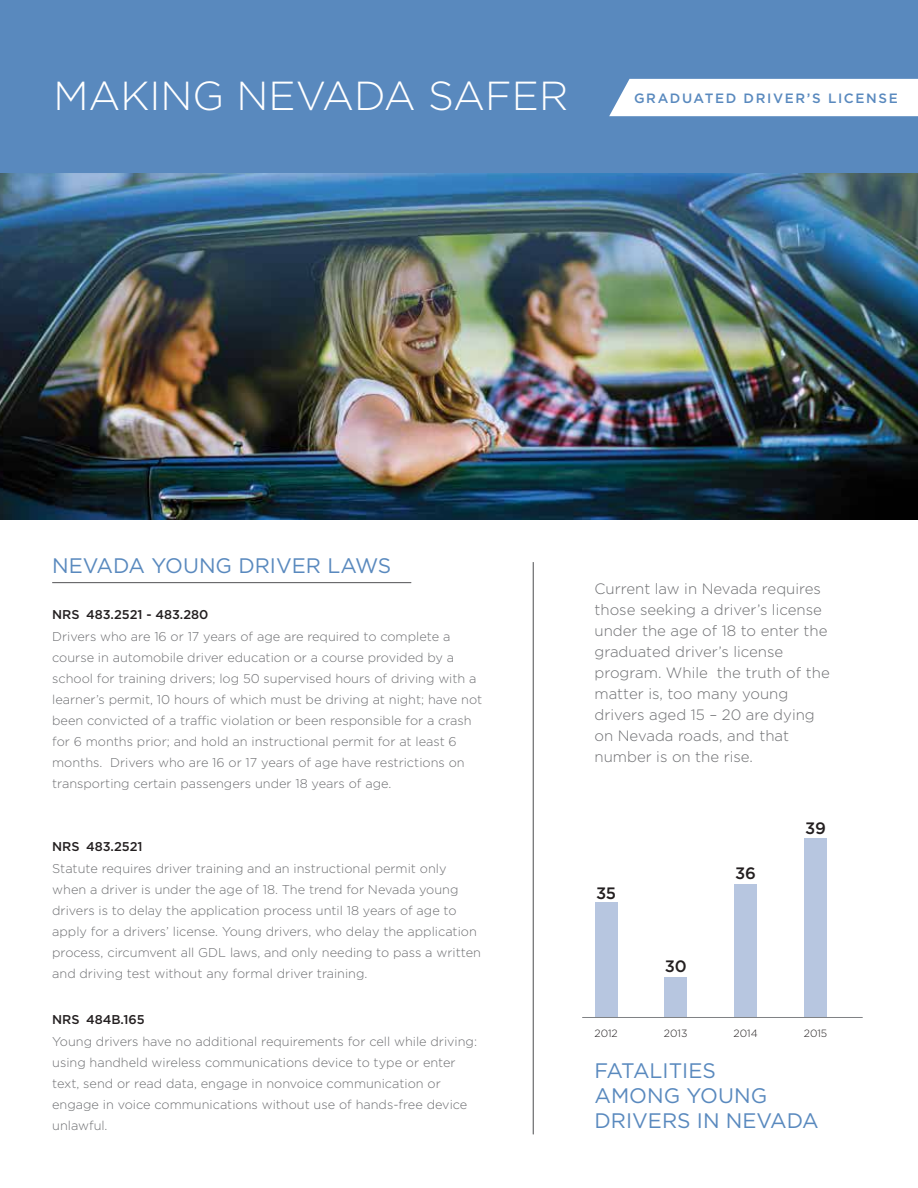
<style>
.page{position:relative;width:918px;height:1188px;background:#fff}
.page>*{position:absolute;margin:0;border:0;box-sizing:border-box;transform-origin:0 0}
.t1{font:300 40.5px "Gotham";color:#fff}
.t2{font:21px/25.2px "Gotham";color:#5989be}
.t3{font:500 16.5px "Gotham";letter-spacing:-.02em;color:#231f20}
.t4{font:300 15px/21px "Gotham";color:#6d6e71}
.t5{font:500 13.5px "Gotham";letter-spacing:.12em;color:#5989be}
.t6{font:300 12.75px/21px "Gotham";color:#6d6e71}
.t7{font:500 12.75px "Gotham";color:#231f20}
.t8{font:300 10.5px "Gotham";color:#231f20}
</style>
<div class="page">
<hr style="left:52px;top:582px;width:359px;height:1px;background:#58595b">
<hr style="left:533px;top:562px;width:1px;height:572px;background:#58595b">
<div style="left:595px;top:902px;width:22px;height:115px;background:#b7c6e0"></div>
<div style="left:664px;top:977px;width:23px;height:40px;background:#b7c6e0"></div>
<div style="left:734px;top:884px;width:23px;height:133px;background:#b7c6e0"></div>
<div style="left:804px;top:838px;width:23px;height:179px;background:#b7c6e0"></div>
<svg style="left:582px;top:1017px;width:281px;height:1px"></svg>
<div style="left:0;top:0;width:918px;height:173px;background:#5989be"></div>
<img style="left:0;top:173px;width:918px;height:347px">
<div style="left:609px;top:79px;width:309px;height:37px;background:#fff"></div>
<h1 class="t1" style="left:53px;top:74px;width:516px">MAKING NEVADA SAFER</h1>
<p class="t5" style="left:634px;top:90px;width:265px">GRADUATED DRIVER’S LICENSE</p>
<h2 class="t2" style="left:52px;top:553px;width:341px">NEVADA YOUNG DRIVER LAWS</h2>
<p class="t7" style="left:52px;top:607px;width:158px">NRS 483.2521 - 483.280</p>
<p class="t6" style="left:52px;top:625px;width:432px">Drivers who are 16 or 17 years of age are required to complete a course in automobile driver education or a course provided by a school for training drivers; log 50 supervised hours of driving with a learner’s permit, 10 hours of which must be driving at night; have not been convicted of a traffic violation or been responsible for a crash for 6 months prior; and hold an instructional permit for at least 6 months. Drivers who are 16 or 17 years of age have restrictions on transporting certain passengers under 18 years of age.</p>
<p class="t7" style="left:52px;top:840px;width:92px">NRS 483.2521</p>
<p class="t6" style="left:52px;top:858px;width:430px">Statute requires driver training and an instructional permit only when a driver is under the age of 18. The trend for Nevada young drivers is to delay the application process until 18 years of age to apply for a drivers’ license. Young drivers, who delay the application process, circumvent all GDL laws, and only needing to pass a written and driving test without any formal driver training.</p>
<p class="t7" style="left:52px;top:1012px;width:94px">NRS 484B.165</p>
<p class="t6" style="left:52px;top:1030px;width:426px">Young drivers have no additional requirements for cell while driving: using handheld wireless communications device to type or enter text, send or read data, engage in nonvoice communication or engage in voice communications without use of hands-free device unlawful.</p>
<p class="t4" style="left:595px;top:578px;width:237px">Current law in Nevada requires those seeking a driver’s license under the age of 18 to enter the graduated driver’s license program. While the truth of the matter is, too many young drivers aged 15 – 20 are dying on Nevada roads, and that number is on the rise.</p>
<p class="t3" style="left:596px;top:884px;width:22px">35</p>
<p class="t3" style="left:665px;top:957px;width:23px">30</p>
<p class="t3" style="left:735px;top:864px;width:22px">36</p>
<p class="t3" style="left:805px;top:819px;width:22px">39</p>
<p class="t8" style="left:595px;top:1028px;width:25px">2012</p>
<p class="t8" style="left:804px;top:1028px;width:25px">2015</p>
<h2 class="t2" style="left:595px;top:1057px;width:226px">FATALITIES<br>AMONG YOUNG<br>DRIVERS IN NEVADA</h2>
<p class="t8" style="left:664px;top:1028px;width:25px">2013</p>
<p class="t8" style="left:734px;top:1028px;width:26px">2014</p>
</div>
